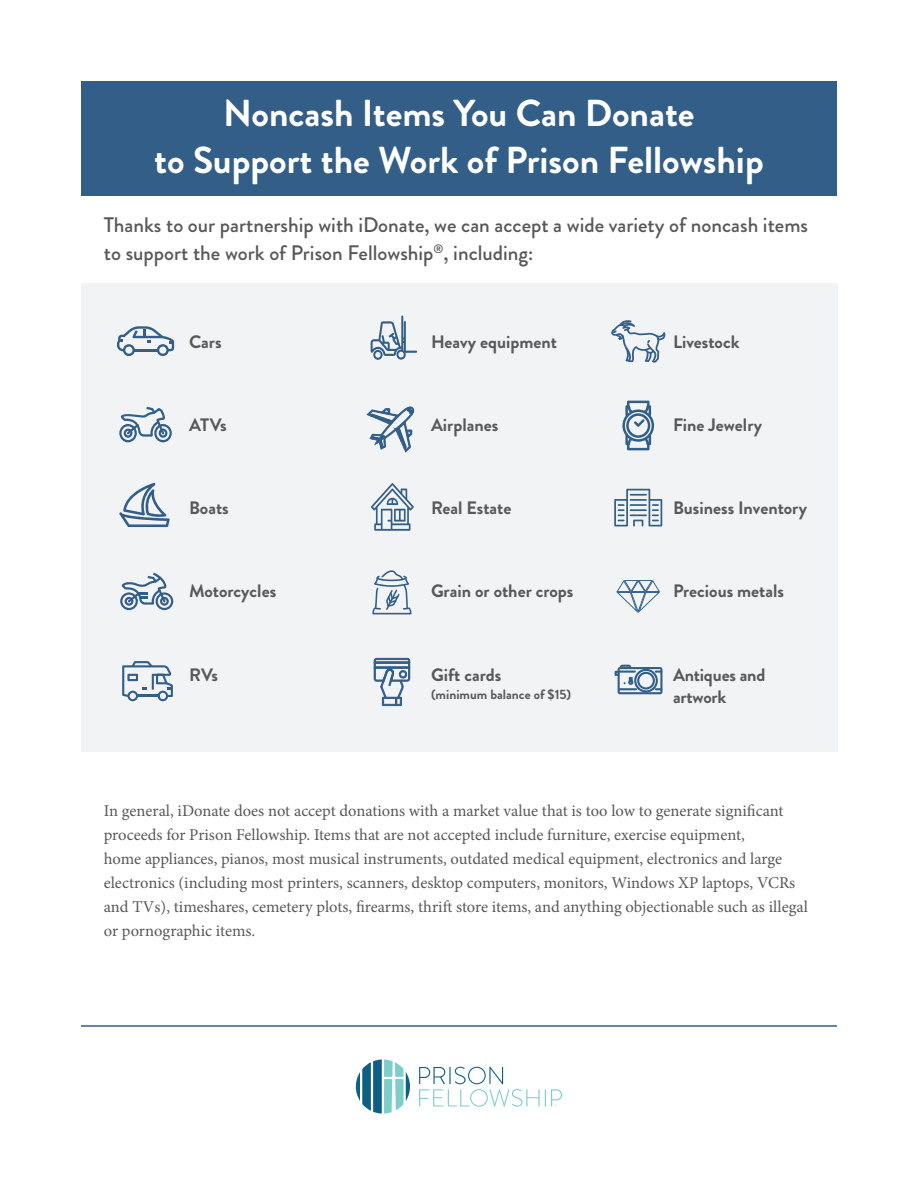
<style>
.page{position:relative;width:918px;height:1188px;background:#fff}
.page>*{position:absolute;margin:0;border:0;box-sizing:border-box;transform-origin:0 0}
.t1{font:700 37.5px/46.5px "Brandon Grotesque";color:#fff;text-align:center}
.t2{font:500 21px/28.5px "Brandon Grotesque";color:#57585a}
.t3{font:700 18px/22.5px "Brandon Grotesque";color:#57585a}
.t4{font:16.5px/24px "Minion Pro";letter-spacing:-.005em;color:#57585a}
.t5{font:700 13.5px "Brandon Grotesque";color:#57585a}
</style>
<div class="page">
<div style="left:81px;top:283px;width:756px;height:469px;background:#f1f3f4"></div>
<div style="left:82px;top:81px;width:755px;height:115px;background:#325e88"></div>
<svg style="left:622px;top:401px;width:32px;height:49px"></svg>
<svg style="left:373px;top:658px;width:38px;height:48px"></svg>
<svg style="left:371px;top:483px;width:43px;height:48px"></svg>
<svg style="left:614px;top:489px;width:48px;height:37px"></svg>
<svg style="left:371px;top:316px;width:46px;height:44px"></svg>
<svg style="left:122px;top:661px;width:51px;height:40px"></svg>
<svg style="left:120px;top:573px;width:53px;height:37px"></svg>
<svg style="left:117px;top:326px;width:57px;height:30px"></svg>
<svg style="left:372px;top:570px;width:40px;height:44px"></svg>
<svg style="left:611px;top:320px;width:55px;height:43px"></svg>
<svg style="left:367px;top:407px;width:48px;height:45px"></svg>
<svg style="left:119px;top:483px;width:51px;height:44px"></svg>
<svg style="left:356px;top:1059px;width:54px;height:55px"></svg>
<svg style="left:419px;top:1067px;width:143px;height:40px"></svg>
<hr style="left:81px;top:1025px;width:756px;height:2px;background:#325e88">
<svg style="left:616px;top:580px;width:44px;height:33px"></svg>
<svg style="left:615px;top:665px;width:47px;height:29px"></svg>
<svg style="left:119px;top:407px;width:53px;height:35px"></svg>
<h1 class="t1" style="left:154px;top:95px;width:611px">Noncash Items You Can Donate<br>to Support the Work of Prison Fellowship</h1>
<p class="t2" style="left:104px;top:213px;width:706px">Thanks to our partnership with iDonate, we can accept a wide variety of noncash items to support the work of Prison Fellowship<sup>®</sup>, including:</p>
<p class="t3" style="left:189px;top:332px;width:34px">Cars</p>
<p class="t3" style="left:431px;top:332px;width:127px">Heavy equipment</p>
<p class="t3" style="left:673px;top:332px;width:68px">Livestock</p>
<p class="t3" style="left:189px;top:416px;width:39px">ATVs</p>
<p class="t3" style="left:431px;top:416px;width:69px">Airplanes</p>
<p class="t3" style="left:673px;top:416px;width:91px">Fine Jewelry</p>
<p class="t3" style="left:189px;top:499px;width:41px">Boats</p>
<p class="t3" style="left:431px;top:499px;width:82px">Real Estate</p>
<p class="t3" style="left:673px;top:499px;width:136px">Business Inventory</p>
<p class="t3" style="left:189px;top:582px;width:89px">Motorcycles</p>
<p class="t3" style="left:431px;top:582px;width:144px">Grain or other crops</p>
<p class="t3" style="left:673px;top:582px;width:113px">Precious metals</p>
<p class="t3" style="left:189px;top:665px;width:30px">RVs</p>
<p class="t3" style="left:431px;top:665px;width:72px">Gift cards</p>
<p class="t5" style="left:431px;top:688px;width:142px">(minimum balance of $15)</p>
<p class="t3" style="left:673px;top:665px;width:94px">Antiques and artwork</p>
<p class="t4" style="left:104px;top:800px;width:706px">In general, iDonate does not accept donations with a market value that is too low to generate significant proceeds for Prison Fellowship. Items that are not accepted include furniture, exercise equipment,<br>home appliances, pianos, most musical instruments, outdated medical equipment, electronics and large electronics (including most printers, scanners, desktop computers, monitors, Windows XP laptops, VCRs and TVs), timeshares, cemetery plots, firearms, thrift store items, and anything objectionable such as illegal or pornographic items.</p>
</div>
